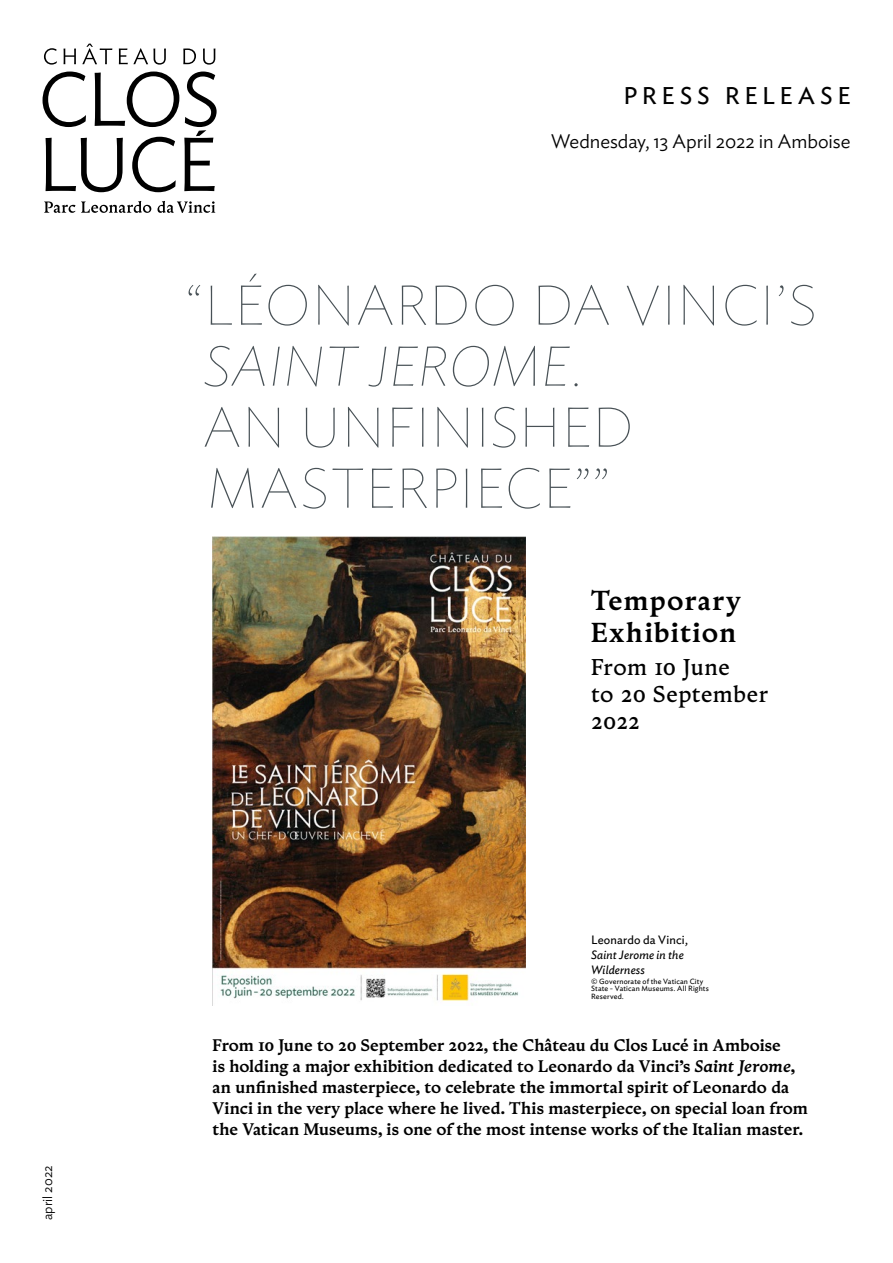
<style>
.page{position:relative;width:893px;height:1263px;background:#fff}
.page>*{position:absolute;margin:0;border:0;box-sizing:border-box;transform-origin:0 0}
.t1{font:100 55.35px/61.1px "Ideal Sans";letter-spacing:.015em;color:#485156}
.t2{font:700 27px/31.5px "Zenith Text";letter-spacing:.045em;color:#000}
.t3{font:24px "Ideal Sans";letter-spacing:.19em;color:#000}
.t4{font:22.5px/27px "Zenith Text";letter-spacing:.015em;color:#000}
.t5{font:300 19.5px "Ideal Sans";letter-spacing:-.005em;color:#000}
.t6{font:700 16.5px/21px "Zenith Text";color:#000}
.t7{font:300 13.5px "Ideal Sans";letter-spacing:.01em;color:#000}
.t8{font:italic 12px/15px "Ideal Sans";letter-spacing:.01em;color:#000}
.t9{font:12px "Ideal Sans";letter-spacing:.01em;color:#000}
.t10{font:7.5px/7.5px "Ideal Sans";letter-spacing:.025em;color:#000}
.s1{font-style:italic}
</style>
<div class="page">
<img style="left:213px;top:536px;width:312px;height:465px">
<svg style="left:43px;top:72px;width:174px;height:120px"></svg>
<svg style="left:44px;top:44px;width:171px;height:21px"></svg>
<svg style="left:44px;top:201px;width:171px;height:12px"></svg>
<p class="t7" style="left:37px;top:1220px;width:57px;rotate:-90deg">april 2022</p>
<h3 class="t3" style="left:624px;top:78px;width:228px">PRESS RELEASE</h3>
<p class="t5" style="left:551px;top:126px;width:301px">Wednesday, 13 April 2022 in Amboise</p>
<h1 class="t1" style="left:187px;top:270px;width:631px">“LÉONARDO DA VINCI’S<br><span class="s1">SAINT JEROME</span>.<br>AN UNFINISHED<br>MASTERPIECE””</h1>
<h2 class="t2" style="left:591px;top:585px;width:151px">Temporary<br>Exhibition</h2>
<h3 class="t4" style="left:591px;top:654px;width:178px">From 10 June<br>to 20 September<br>2022</h3>
<p class="t9" style="left:591px;top:931px;width:99px">Leonardo da Vinci,</p>
<p class="t8" style="left:591px;top:946px;width:94px">Saint Jerome in the<br>Wilderness</p>
<p class="t10" style="left:591px;top:977px;width:119px">© Governorate of the Vatican City<br>State - Vatican Museums. All Rights<br>Reserved.</p>
<p class="t6" style="left:213px;top:1035px;width:597px">From 10 June to 20 September 2022, the Château du Clos Lucé in Amboise<br>is holding a major exhibition dedicated to Leonardo da Vinci’s <span class="s1">Saint Jerome</span>, an unfinished masterpiece, to celebrate the immortal spirit of Leonardo da Vinci in the very place where he lived. This masterpiece, on special loan from the Vatican Museums, is one of the most intense works of the Italian master.</p>
</div>
